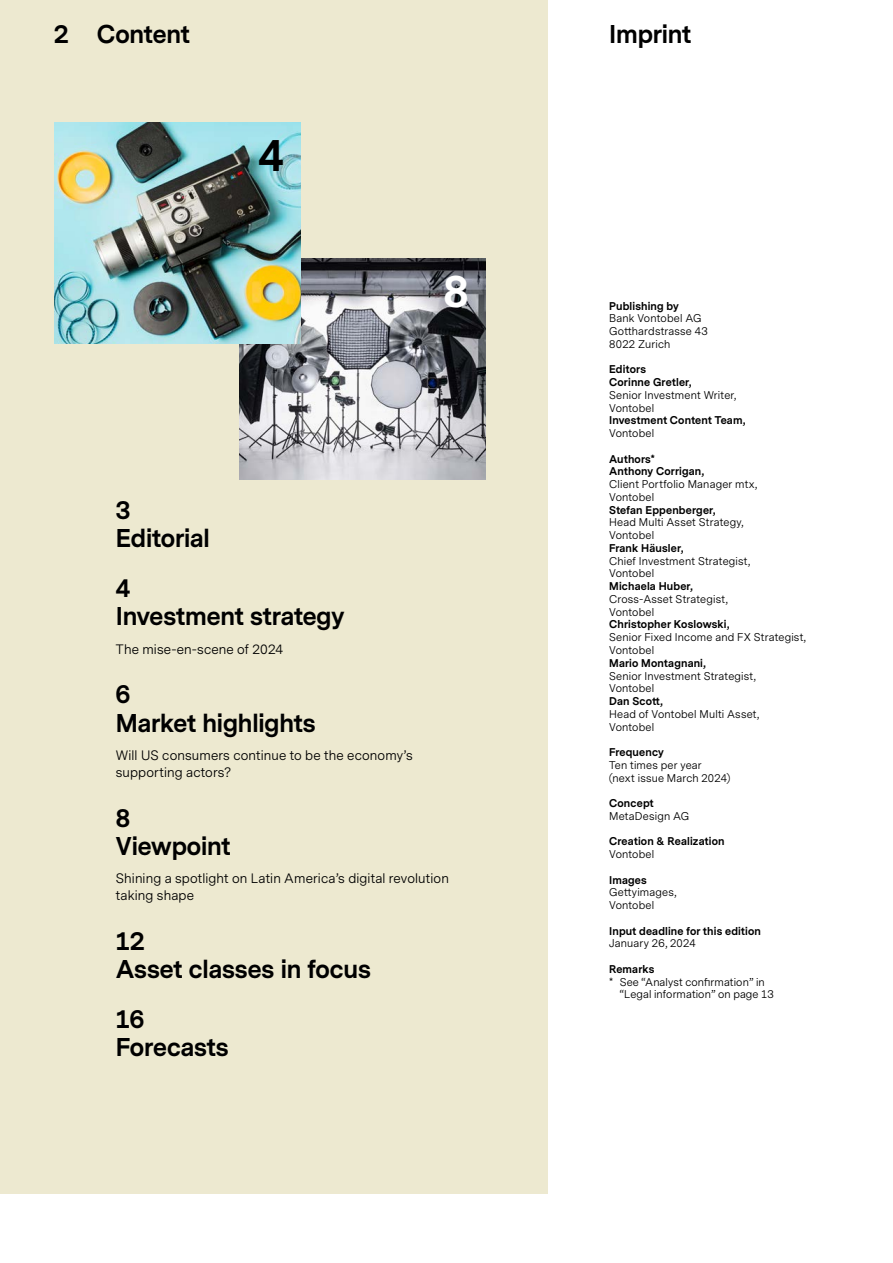
<style>
.page{position:relative;width:893px;height:1263px;background:#fff}
.page>*{position:absolute;margin:0;border:0;box-sizing:border-box;transform-origin:0 0}
.t1{font:700 42px "Vontobel Sans";color:#fff}
.t2{font:700 42px "Vontobel Sans";color:#000}
.t3{font:700 24px/28.3px "Vontobel Sans";letter-spacing:-.005em;color:#000}
.t4{font:12.75px/17px "Vontobel Sans";letter-spacing:.01em;color:#000}
.t5{font:10.5px/12.8px "Vontobel Sans";letter-spacing:.02em;color:#000}
.t6{font:700 10.5px/12.8px "Vontobel Sans";letter-spacing:.02em;color:#000}
</style>
<div class="page">
<div style="left:0;top:0;width:547px;height:1194px;background:#ede9d0"></div>
<img style="left:239px;top:258px;width:247px;height:221px">
<img style="left:54px;top:122px;width:247px;height:221px">
<h2 class="t3" style="left:54px;top:20px;width:137px">2 Content</h2>
<h2 class="t3" style="left:609px;top:20px;width:84px">Imprint</h2>
<h1 class="t2" style="left:259px;top:126px;width:27px">4</h1>
<h1 class="t1" style="left:444px;top:262px;width:27px">8</h1>
<h2 class="t3" style="left:116px;top:497px;width:96px">3<br>Editorial</h2>
<h2 class="t3" style="left:116px;top:575px;width:230px">4<br>Investment strategy</h2>
<p class="t4" style="left:116px;top:641px;width:169px">The mise-en-scene of 2024</p>
<h2 class="t3" style="left:116px;top:681px;width:201px">6<br>Market highlights</h2>
<p class="t4" style="left:116px;top:747px;width:298px">Will US consumers continue to be the economy’s supporting actors?</p>
<h2 class="t3" style="left:116px;top:804px;width:116px">8<br>Viewpoint</h2>
<p class="t4" style="left:116px;top:870px;width:334px">Shining a spotlight on Latin America’s digital revolution taking shape</p>
<h2 class="t3" style="left:116px;top:928px;width:257px">12<br>Asset classes in focus</h2>
<h2 class="t3" style="left:116px;top:1006px;width:114px">16<br>Forecasts</h2>
<p class="t6" style="left:609px;top:300px;width:71px">Publishing by</p>
<p class="t5" style="left:609px;top:312px;width:100px">Bank Vontobel AG<br>Gotthardstrasse 43<br>8022 Zurich</p>
<p class="t6" style="left:609px;top:363px;width:84px">Editors<br>Corinne Gretler,</p>
<p class="t5" style="left:609px;top:389px;width:129px">Senior Investment Writer,<br>Vontobel</p>
<p class="t6" style="left:609px;top:414px;width:138px">Investment Content Team,</p>
<p class="t5" style="left:609px;top:427px;width:47px">Vontobel</p>
<p class="t6" style="left:609px;top:453px;width:96px">Authors*<br>Anthony Corrigan,</p>
<p class="t5" style="left:609px;top:478px;width:150px">Client Portfolio Manager mtx,<br>Vontobel</p>
<p class="t6" style="left:609px;top:504px;width:108px">Stefan Eppenberger,</p>
<p class="t5" style="left:609px;top:516px;width:136px">Head Multi Asset Strategy,<br>Vontobel</p>
<p class="t6" style="left:609px;top:542px;width:76px">Frank Häusler,</p>
<p class="t5" style="left:609px;top:555px;width:143px">Chief Investment Strategist,<br>Vontobel</p>
<p class="t6" style="left:609px;top:580px;width:85px">Michaela Huber,</p>
<p class="t5" style="left:609px;top:593px;width:120px">Cross-Asset Strategist,<br>Vontobel</p>
<p class="t6" style="left:609px;top:618px;width:122px">Christopher Koslowski,</p>
<p class="t5" style="left:609px;top:631px;width:198px">Senior Fixed Income and FX Strategist,<br>Vontobel</p>
<p class="t6" style="left:609px;top:657px;width:98px">Mario Montagnani,</p>
<p class="t5" style="left:609px;top:670px;width:148px">Senior Investment Strategist,<br>Vontobel</p>
<p class="t6" style="left:609px;top:695px;width:55px">Dan Scott,</p>
<p class="t5" style="left:609px;top:708px;width:151px">Head of Vontobel Multi Asset,<br>Vontobel</p>
<p class="t6" style="left:609px;top:746px;width:56px">Frequency</p>
<p class="t5" style="left:609px;top:759px;width:123px">Ten times per year<br>(next issue March 2024)</p>
<p class="t6" style="left:609px;top:797px;width:46px">Concept</p>
<p class="t5" style="left:609px;top:810px;width:82px">MetaDesign AG</p>
<p class="t6" style="left:609px;top:835px;width:117px">Creation &amp; Realization</p>
<p class="t5" style="left:609px;top:848px;width:47px">Vontobel</p>
<p class="t6" style="left:609px;top:874px;width:39px">Images</p>
<p class="t5" style="left:609px;top:886px;width:69px">Gettyimages,<br>Vontobel</p>
<p class="t6" style="left:609px;top:925px;width:153px">Input deadline for this edition</p>
<p class="t5" style="left:609px;top:937px;width:88px">January 26, 2024</p>
<p class="t6" style="left:609px;top:963px;width:47px">Remarks</p>
<p class="t5" style="left:620px;top:976px;width:155px;text-indent:-11px">* See “Analyst confirmation” in “Legal information” on page 13</p>
</div>
